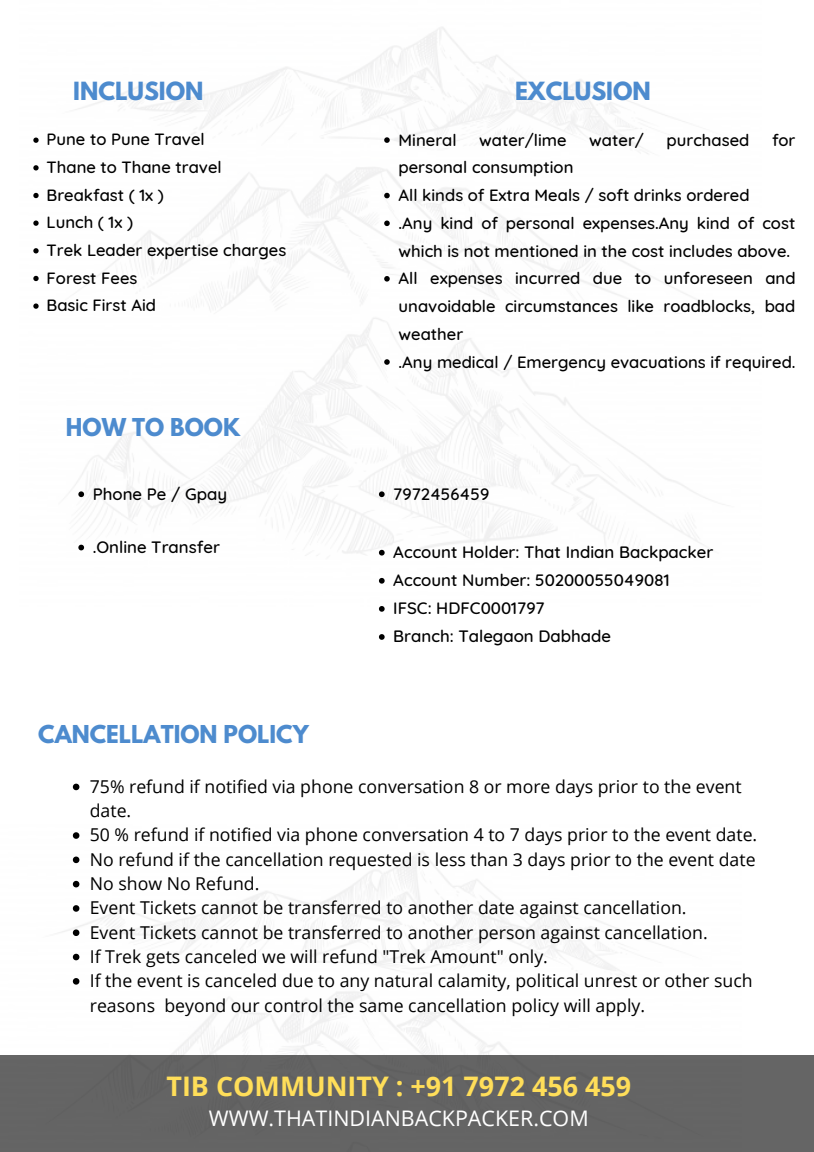
<style>
.page{position:relative;width:814px;height:1152px;background:#fff}
.page>*{position:absolute;margin:0;border:0;box-sizing:border-box;transform-origin:0 0}
.t1{font:700 26.86px "Open Sans";color:#ffde59}
.t2{font:700 22.14px "League Spartan";color:#4d8bce}
.t3{font:700 21.79px "League Spartan";color:#4d8bce}
.t4{font:21.44px "Open Sans";color:#fff}
.t5{font:17.68px/24.3px "Open Sans";color:#000}
.t6{font:500 16.8px/28.1px "Quicksand";color:#000}
.t7{font:500 16.62px/27.7px "Quicksand";color:#000}
</style>
<div class="page">
<img style="left:59px;top:834px;width:602px;height:220px">
<img style="left:34px;top:27px;width:690px;height:557px">
<svg style="left:379px;top:549px;width:6px;height:6px"></svg>
<svg style="left:379px;top:577px;width:6px;height:6px"></svg>
<svg style="left:379px;top:606px;width:6px;height:5px"></svg>
<svg style="left:379px;top:634px;width:6px;height:5px"></svg>
<svg style="left:78px;top:491px;width:6px;height:6px"></svg>
<svg style="left:379px;top:491px;width:6px;height:6px"></svg>
<svg style="left:78px;top:544px;width:6px;height:6px"></svg>
<div style="left:0;top:1054px;width:814px;height:97px;background:#646464"></div>
<svg style="left:73px;top:783px;width:6px;height:7px"></svg>
<svg style="left:73px;top:832px;width:6px;height:6px"></svg>
<svg style="left:73px;top:856px;width:6px;height:6px"></svg>
<svg style="left:73px;top:880px;width:6px;height:7px"></svg>
<svg style="left:73px;top:904px;width:6px;height:7px"></svg>
<svg style="left:73px;top:929px;width:6px;height:6px"></svg>
<svg style="left:73px;top:953px;width:6px;height:7px"></svg>
<svg style="left:73px;top:977px;width:6px;height:7px"></svg>
<svg style="left:33px;top:137px;width:6px;height:6px"></svg>
<svg style="left:33px;top:165px;width:6px;height:5px"></svg>
<svg style="left:33px;top:193px;width:6px;height:5px"></svg>
<svg style="left:33px;top:220px;width:6px;height:6px"></svg>
<svg style="left:33px;top:248px;width:6px;height:5px"></svg>
<svg style="left:33px;top:276px;width:6px;height:5px"></svg>
<svg style="left:33px;top:303px;width:6px;height:6px"></svg>
<svg style="left:384px;top:137px;width:6px;height:6px"></svg>
<svg style="left:384px;top:193px;width:6px;height:5px"></svg>
<svg style="left:384px;top:220px;width:6px;height:6px"></svg>
<svg style="left:384px;top:276px;width:6px;height:5px"></svg>
<svg style="left:384px;top:359px;width:6px;height:6px"></svg>
<p class="t2" style="left:73px;top:80px;width:132px">INCLUSION</p>
<p class="t7" style="left:47px;top:125px;width:241px">Pune to Pune Travel<br>Thane to Thane travel<br>Breakfast ( 1x )<br>Lunch ( 1x )<br>Trek Leader expertise charges<br>Forest Fees<br>Basic First Aid</p>
<p class="t7" style="left:398px;top:125px;width:60px">Mineral</p>
<p class="t7" style="left:479px;top:125px;width:89px">water/lime</p>
<p class="t7" style="left:589px;top:125px;width:56px">water/</p>
<p class="t7" style="left:666px;top:125px;width:84px">purchased</p>
<p class="t7" style="left:772px;top:125px;width:25px">for</p>
<p class="t2" style="left:515px;top:80px;width:137px">EXCLUSION</p>
<p class="t7" style="left:398px;top:153px;width:398px">personal consumption<br>All kinds of Extra Meals / soft drinks ordered<br>.Any kind of personal expenses.Any kind of cost which is not mentioned in the cost includes above.<br>All expenses incurred due to unforeseen and unavoidable circumstances like roadblocks, bad weather<br>.Any medical / Emergency evacuations if required.</p>
<p class="t3" style="left:66px;top:416px;width:176px">HOW TO BOOK</p>
<p class="t6" style="left:93px;top:479px;width:136px">Phone Pe / Gpay</p>
<p class="t6" style="left:393px;top:479px;width:97px">7972456459</p>
<p class="t6" style="left:93px;top:532px;width:129px">.Online Transfer</p>
<p class="t6" style="left:393px;top:537px;width:322px">Account Holder: That Indian Backpacker<br>Account Number: 50200055049081<br>IFSC: HDFC0001797<br>Branch: Talegaon Dabhade</p>
<p class="t3" style="left:38px;top:723px;width:272px">CANCELLATION POLICY</p>
<p class="t5" style="left:90px;top:773px;width:669px">75% refund if notified via phone conversation 8 or more days prior to the event date.<br>50 % refund if notified via phone conversation 4 to 7 days prior to the event date.<br>No refund if the cancellation requested is less than 3 days prior to the event date No show No Refund.<br>Event Tickets cannot be transferred to another date against cancellation.<br>Event Tickets cannot be transferred to another person against cancellation.<br>If Trek gets canceled we will refund "Trek Amount" only.<br>If the event is canceled due to any natural calamity, political unrest or other such reasons beyond our control the same cancellation policy will apply.</p>
<h1 class="t1" style="left:166px;top:1066px;width:466px">TIB COMMUNITY : +91 7972 456 459</h1>
<p class="t4" style="left:209px;top:1103px;width:381px">WWW.THATINDIANBACKPACKER.COM</p>
</div>
